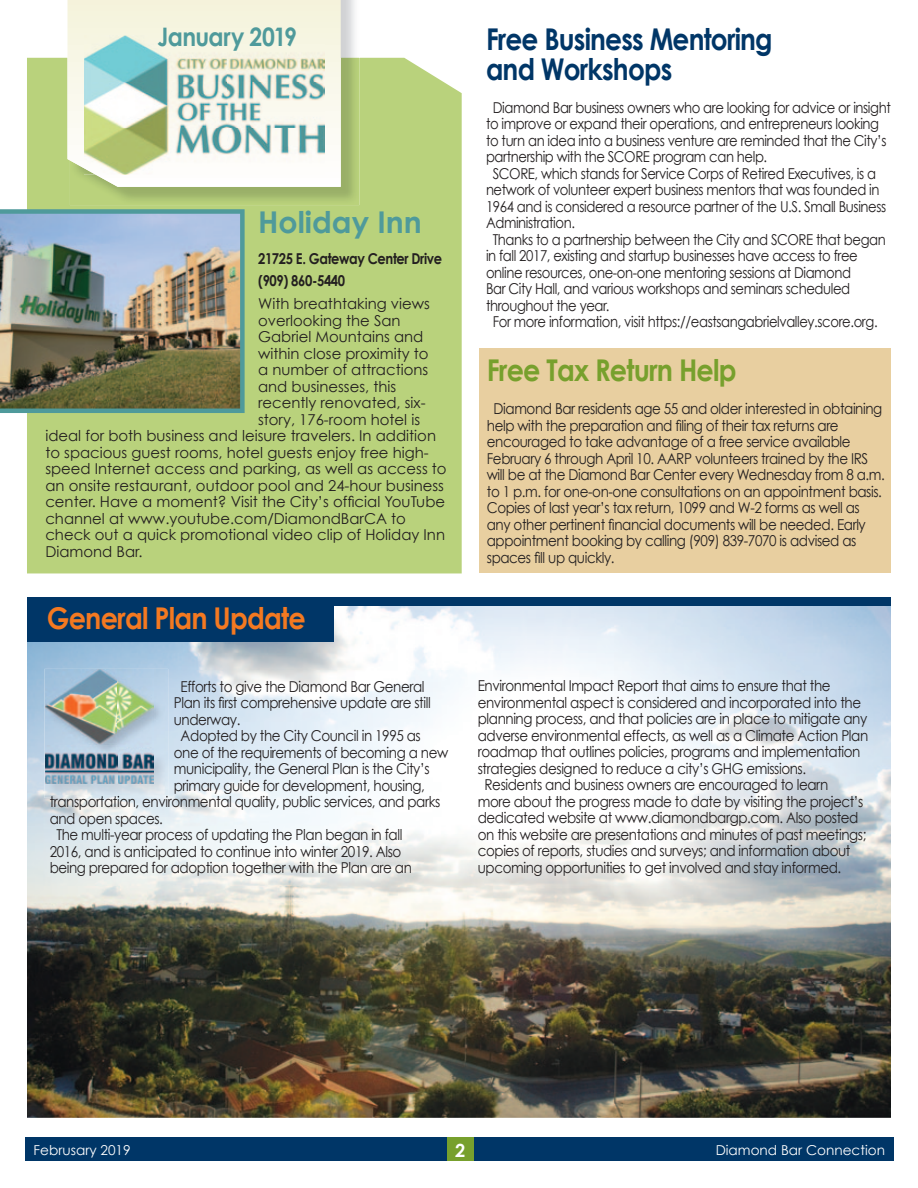
<style>
.page{position:relative;width:918px;height:1188px;background:#fff}
.page>*{position:absolute;margin:0;border:0;box-sizing:border-box;transform-origin:0 0}
.t1{font:700 30px/30px "Century Gothic";letter-spacing:-.03em;color:#003667;scale:.88 1}
.t2{font:700 30px "Century Gothic";letter-spacing:-.03em;color:#77a02d;scale:.9 1}
.t3{font:700 30px "Century Gothic";letter-spacing:-.03em;color:#f47921;scale:.9 1}
.t4{font:700 30px "Century Gothic";color:#4f9a9b}
.t5{font:700 25.5px "Century Gothic";letter-spacing:-.03em;color:#4f9a9b;scale:.9 1}
.t6{font:700 18.15px "Century Gothic";color:#fff}
.t7{font:15px/16.5px "Century Gothic";letter-spacing:-.03em;color:#231f20;scale:.9 1}
.t8{font:15px "Century Gothic";letter-spacing:-.03em;color:#231f20;scale:.88 1}
.t9{font:15px "Century Gothic";color:#231f20}
.t10{font:700 15px/21.8px "Century Gothic";letter-spacing:-.03em;color:#231f20;scale:.87 1}
.t11{font:13.65px "Century Gothic";color:#fff}
</style>
<div class="page">
<div style="left:480px;top:349px;width:411px;height:224px;background:#e8cfa0"></div>
<img style="left:27px;top:606px;width:864px;height:512px">
<div style="left:26px;top:1138px;width:868px;height:23px;background:#003667"></div>
<div style="left:447px;top:1138px;width:27px;height:23px;background:#77a02d"></div>
<div style="left:27px;top:58px;width:435px;height:515px;background:#b9d27c"></div>
<img style="left:70px;top:58px;width:289px;height:147px">
<svg style="left:68px;top:0;width:273px;height:187px"></svg>
<img style="left:84px;top:36px;width:240px;height:139px">
<img style="left:0;top:209px;width:245px;height:204px">
<div style="left:27px;top:597px;width:307px;height:44px;background:#003667"></div>
<div style="left:334px;top:597px;width:557px;height:9px;background:#003667"></div>
<img style="left:44px;top:669px;width:124px;height:129px">
<img style="left:50px;top:796px;width:118px;height:2px">
<img style="left:46px;top:669px;width:108px;height:114px">
<h2 class="t5" style="left:158px;top:21px;width:157px">January 2019</h2>
<h1 class="t4" style="left:258px;top:203px;width:165px">Holiday Inn</h1>
<p class="t10" style="left:258px;top:247px;width:213px">21725 E. Gateway Center Drive (909) 860-5440</p>
<p class="t9" style="left:258px;top:294px;width:173px">With breathtaking views</p>
<p class="t9" style="left:258px;top:311px;width:144px">overlooking the San</p>
<p class="t9" style="left:258px;top:327px;width:167px">Gabriel Mountains and</p>
<p class="t9" style="left:258px;top:344px;width:172px">within close proximity to</p>
<p class="t9" style="left:258px;top:360px;width:172px">a number of attractions</p>
<p class="t9" style="left:258px;top:377px;width:140px">and businesses, this</p>
<p class="t9" style="left:258px;top:393px;width:169px">recently renovated, six-</p>
<p class="t9" style="left:258px;top:410px;width:163px">story, 176-room hotel is</p>
<p class="t9" style="left:45px;top:426px;width:392px">ideal for both business and leisure travelers. In addition</p>
<p class="t9" style="left:45px;top:443px;width:385px">to spacious guest rooms, hotel guests enjoy free high-</p>
<p class="t9" style="left:45px;top:459px;width:403px">speed Internet access and parking, as well as access to</p>
<p class="t9" style="left:45px;top:476px;width:400px">an onsite restaurant, outdoor pool and 24-hour business</p>
<p class="t9" style="left:45px;top:492px;width:401px">center. Have a moment? Visit the City’s official YouTube</p>
<p class="t9" style="left:45px;top:509px;width:362px">channel at www.youtube.com/DiamondBarCA to</p>
<p class="t9" style="left:45px;top:525px;width:401px">check out a quick promotional video clip of Holiday Inn</p>
<p class="t9" style="left:45px;top:542px;width:99px">Diamond Bar.</p>
<h1 class="t3" style="left:47px;top:599px;width:289px">General Plan Update</h1>
<p class="t7" style="left:181px;top:678px;width:273px">Efforts to give the Diamond Bar General</p>
<p class="t7" style="left:174px;top:694px;width:287px">Plan its first comprehensive update are still</p>
<p class="t7" style="left:174px;top:711px;width:76px">underway.</p>
<p class="t7" style="left:181px;top:727px;width:269px">Adopted by the City Council in 1995 as</p>
<p class="t7" style="left:174px;top:744px;width:306px">one of the requirements of becoming a new</p>
<p class="t7" style="left:174px;top:760px;width:286px">municipality, the General Plan is the City’s</p>
<p class="t7" style="left:174px;top:777px;width:281px">primary guide for development, housing,</p>
<p class="t7" style="left:50px;top:793px;width:435px">transportation, environmental quality, public services, and parks</p>
<p class="t7" style="left:50px;top:810px;width:127px">and open spaces.</p>
<p class="t7" style="left:56px;top:826px;width:386px">The multi-year process of updating the Plan began in fall</p>
<p class="t7" style="left:50px;top:843px;width:392px">2016, and is anticipated to continue into winter 2019. Also</p>
<p class="t7" style="left:50px;top:859px;width:404px">being prepared for adoption together with the Plan are an</p>
<h1 class="t1" style="left:486px;top:23px;width:327px">Free Business Mentoring and Workshops</h1>
<p class="t8" style="left:493px;top:98px;width:454px">Diamond Bar business owners who are looking for advice or insight</p>
<p class="t8" style="left:486px;top:114px;width:448px">to improve or expand their operations, and entrepreneurs looking</p>
<p class="t8" style="left:486px;top:131px;width:457px">to turn an idea into a business venture are reminded that the City’s</p>
<p class="t8" style="left:486px;top:147px;width:321px">partnership with the SCORE program can help.</p>
<p class="t8" style="left:493px;top:164px;width:437px">SCORE, which stands for Service Corps of Retired Executives, is a</p>
<p class="t8" style="left:486px;top:180px;width:449px">network of volunteer expert business mentors that was founded in</p>
<p class="t8" style="left:486px;top:197px;width:456px">1964 and is considered a resource partner of the U.S. Small Business</p>
<p class="t8" style="left:486px;top:213px;width:103px">Administration.</p>
<p class="t8" style="left:493px;top:230px;width:448px">Thanks to a partnership between the City and SCORE that began</p>
<p class="t8" style="left:486px;top:246px;width:424px">in fall 2017, existing and startup businesses have access to free</p>
<p class="t8" style="left:486px;top:263px;width:417px">online resources, one-on-one mentoring sessions at Diamond</p>
<p class="t8" style="left:486px;top:279px;width:416px">Bar City Hall, and various workshops and seminars scheduled</p>
<p class="t8" style="left:486px;top:296px;width:142px">throughout the year.</p>
<p class="t8" style="left:493px;top:312px;width:439px">For more information, visit https://eastsangabrielvalley.score.org.</p>
<h1 class="t2" style="left:487px;top:351px;width:279px">Free Tax Return Help</h1>
<p class="t7" style="left:487px;top:400px;width:444px;text-indent:7px">Diamond Bar residents age 55 and older interested in obtaining help with the preparation and filing of their tax returns are encouraged to take advantage of a free service available February 6 through April 10. AARP volunteers trained by the IRS will be at the Diamond Bar Center every Wednesday from 8 a.m. to 1 p.m. for one-on-one consultations on an appointment basis.<br>Copies of last year’s tax return, 1099 and W-2 forms as well as any other pertinent financial documents will be needed. Early appointment booking by calling (909) 839-7070 is advised as spaces fill up quickly.</p>
<p class="t7" style="left:478px;top:677px;width:394px">Environmental Impact Report that aims to ensure that the</p>
<p class="t7" style="left:478px;top:694px;width:427px">environmental aspect is considered and incorporated into the</p>
<p class="t7" style="left:478px;top:710px;width:434px">planning process, and that policies are in place to mitigate any</p>
<p class="t7" style="left:478px;top:727px;width:435px">adverse environmental effects, as well as a Climate Action Plan</p>
<p class="t7" style="left:478px;top:743px;width:427px">roadmap that outlines policies, programs and implementation</p>
<p class="t7" style="left:478px;top:760px;width:366px">strategies designed to reduce a city’s GHG emissions.</p>
<p class="t7" style="left:485px;top:776px;width:384px">Residents and business owners are encouraged to learn</p>
<p class="t7" style="left:478px;top:793px;width:430px">more about the progress made to date by visiting the project’s</p>
<p class="t7" style="left:478px;top:809px;width:425px">dedicated website at www.diamondbargp.com. Also posted</p>
<p class="t7" style="left:478px;top:826px;width:433px">on this website are presentations and minutes of past meetings;</p>
<p class="t7" style="left:478px;top:842px;width:416px">copies of reports, studies and surveys; and information about</p>
<p class="t7" style="left:478px;top:859px;width:405px">upcoming opportunities to get involved and stay informed.</p>
<p class="t11" style="left:34px;top:1142px;width:99px">Februsary 2019</p>
<p class="t6" style="left:455px;top:1139px;width:12px">2</p>
<p class="t11" style="left:716px;top:1142px;width:171px">Diamond Bar Connection</p>
</div>
